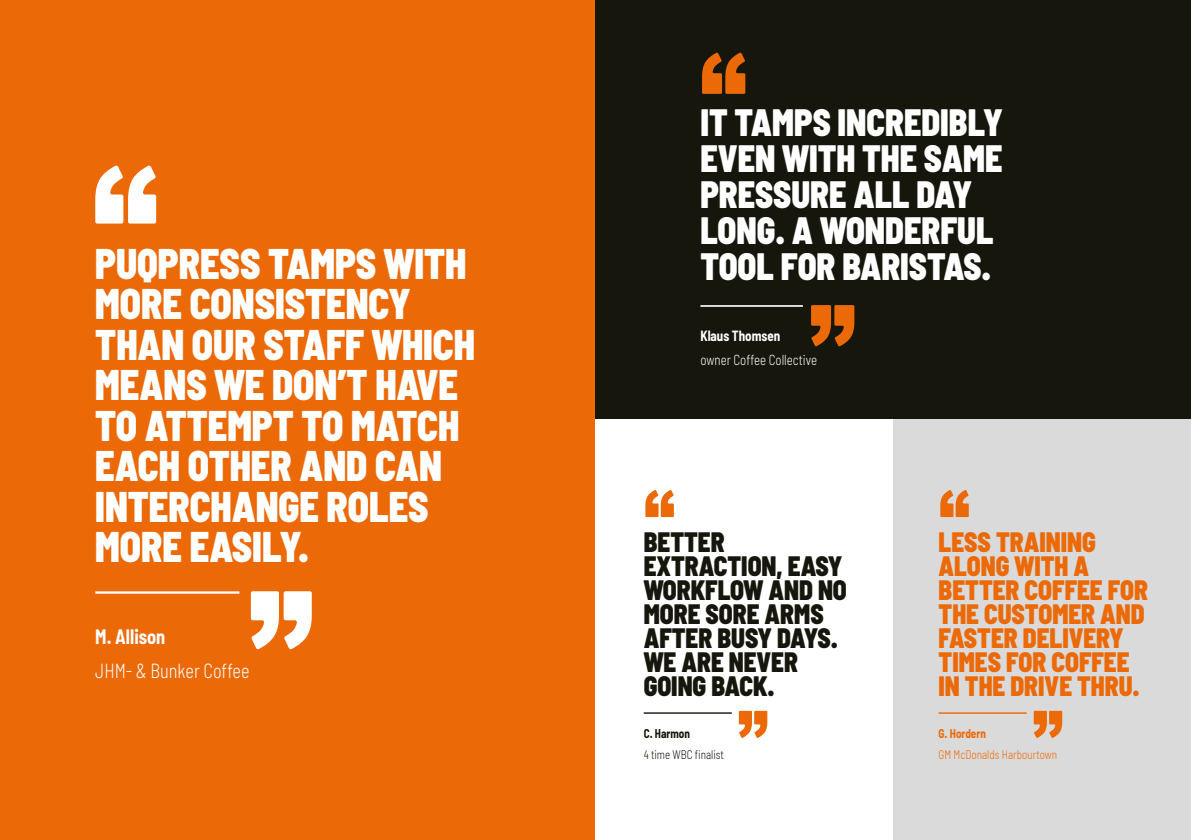
<style>
.page{position:relative;width:1191px;height:840px;background:#fff}
.page>*{position:absolute;margin:0;border:0;box-sizing:border-box;transform-origin:0 0}
.t1{font:900 semi-condensed 42.8px/40.4px "Barlow";color:#fff;scale:.9 1}
.t2{font:900 semi-condensed 38px/36px "Barlow";color:#fff;scale:.9 1}
.t3{font:900 semi-condensed 28px/24px "Barlow";color:#ec6907;scale:.9 1}
.t4{font:900 semi-condensed 28px/24px "Barlow";color:#16160c;scale:.9 1}
.t5{font:300 semi-condensed 20.4px "Barlow";color:#fff;scale:.9 1}
.t6{font:700 semi-condensed 20.4px "Barlow";color:#fff;scale:.9 1}
.t7{font:300 semi-condensed 14.4px "Barlow";color:#fff;scale:.9 1}
.t8{font:700 semi-condensed 14.4px "Barlow";color:#fff;scale:.9 1}
.t9{font:300 semi-condensed 12.4px "Barlow";color:#ec6907;scale:.9 1}
.t10{font:300 semi-condensed 12.4px "Barlow";color:#16160c;scale:.9 1}
.t11{font:700 semi-condensed 12.4px "Barlow";color:#ec6907;scale:.9 1}
.t12{font:700 semi-condensed 12.4px "Barlow";color:#16160c;scale:.9 1}
</style>
<div class="page">
<div style="left:0;top:0;width:595px;height:839px;background:#ec6907"></div>
<div style="left:595px;top:0;width:596px;height:420px;background:#16160c"></div>
<div style="left:893px;top:420px;width:298px;height:419px;background:#dadada"></div>
<svg style="left:251px;top:591px;width:61px;height:58px"></svg>
<hr style="left:95px;top:591px;width:144px;height:2px;background:#fff">
<svg style="left:95px;top:165px;width:61px;height:58px"></svg>
<svg style="left:811px;top:305px;width:43px;height:41px"></svg>
<hr style="left:700px;top:305px;width:103px;height:1px;background:#fff">
<svg style="left:702px;top:52px;width:43px;height:42px"></svg>
<svg style="left:645px;top:490px;width:29px;height:26px"></svg>
<svg style="left:739px;top:710px;width:28px;height:27px"></svg>
<hr style="left:643px;top:712px;width:89px;height:1px;background:#16160c">
<svg style="left:940px;top:490px;width:28px;height:26px"></svg>
<svg style="left:1033px;top:710px;width:29px;height:27px"></svg>
<hr style="left:938px;top:712px;width:88px;height:1px;background:#ec6907">
<p class="t1" style="left:95px;top:242px;width:423px">PUQPRESS TAMPS WITH<br>MORE CONSISTENCY<br>THAN OUR STAFF WHICH<br>MEANS WE DON’T HAVE<br>TO ATTEMPT TO MATCH<br>EACH OTHER AND CAN<br>INTERCHANGE ROLES<br>MORE EASILY.</p>
<p class="t6" style="left:95px;top:623px;width:79px">M. Allison</p>
<p class="t5" style="left:95px;top:657px;width:173px">JHM- &amp; Bunker Coffee</p>
<p class="t2" style="left:700px;top:104px;width:338px">IT TAMPS INCREDIBLY<br>EVEN WITH THE SAME<br>PRESSURE ALL DAY<br>LONG. A WONDERFUL<br>TOOL FOR BARISTAS.</p>
<p class="t8" style="left:700px;top:327px;width:90px">Klaus Thomsen</p>
<p class="t7" style="left:700px;top:351px;width:131px">owner Coffee Collective</p>
<p class="t4" style="left:643px;top:528px;width:227px">BETTER<br>EXTRACTION, EASY<br>WORKFLOW AND NO<br>MORE SORE ARMS<br>AFTER BUSY DAYS.<br>WE ARE NEVER<br>GOING BACK.</p>
<p class="t12" style="left:643px;top:725px;width:53px">C. Harmon</p>
<p class="t10" style="left:643px;top:746px;width:91px">4 time WBC finalist</p>
<p class="t3" style="left:938px;top:528px;width:234px">LESS TRAINING<br>ALONG WITH A<br>BETTER COFFEE FOR<br>THE CUSTOMER AND<br>FASTER DELIVERY<br>TIMES FOR COFFEE<br>IN THE DRIVE THRU.</p>
<p class="t11" style="left:938px;top:725px;width:54px">G. Hordern</p>
<p class="t9" style="left:938px;top:746px;width:133px">GM McDonalds Harbourtown</p>
</div>
